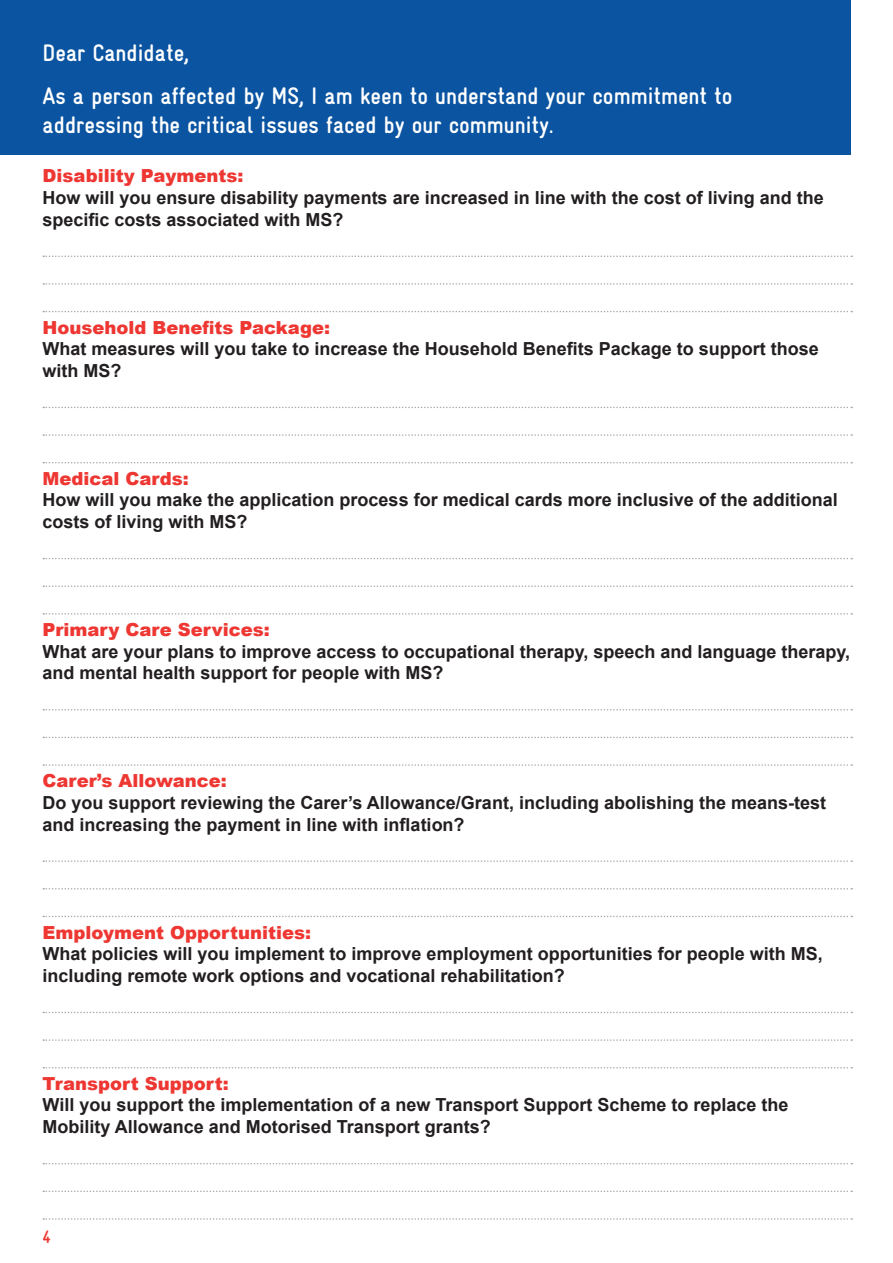
<style>
.page{position:relative;width:893px;height:1263px;background:#fff}
.page>*{position:absolute;margin:0;border:0;box-sizing:border-box;transform-origin:0 0}
.t1{font:700 24px/43.5px "Gravur Condensed";color:#fff}
.t2{font:700 18px/21.6px "Arial";color:#231f20}
.t3{font:900 18px "Arial";color:#ee3732}
.t4{font:700 18px "Gravur Condensed";color:#ee3732}
</style>
<div class="page">
<div style="left:0;top:0;width:850px;height:154px;background:#0a54a1"></div>
<svg style="left:43px;top:256px;width:809px;height:1px"></svg>
<svg style="left:43px;top:283px;width:809px;height:2px"></svg>
<svg style="left:43px;top:311px;width:809px;height:1px"></svg>
<svg style="left:43px;top:407px;width:809px;height:1px"></svg>
<svg style="left:43px;top:434px;width:809px;height:2px"></svg>
<svg style="left:43px;top:462px;width:809px;height:1px"></svg>
<svg style="left:43px;top:558px;width:809px;height:1px"></svg>
<svg style="left:43px;top:585px;width:809px;height:2px"></svg>
<svg style="left:43px;top:613px;width:809px;height:2px"></svg>
<svg style="left:43px;top:709px;width:809px;height:1px"></svg>
<svg style="left:43px;top:737px;width:809px;height:1px"></svg>
<svg style="left:43px;top:764px;width:809px;height:2px"></svg>
<svg style="left:43px;top:860px;width:809px;height:2px"></svg>
<svg style="left:43px;top:888px;width:809px;height:1px"></svg>
<svg style="left:43px;top:916px;width:809px;height:1px"></svg>
<svg style="left:43px;top:1012px;width:809px;height:1px"></svg>
<svg style="left:43px;top:1039px;width:809px;height:2px"></svg>
<svg style="left:43px;top:1067px;width:809px;height:1px"></svg>
<svg style="left:43px;top:1163px;width:809px;height:1px"></svg>
<svg style="left:43px;top:1190px;width:809px;height:2px"></svg>
<svg style="left:43px;top:1218px;width:809px;height:2px"></svg>
<h1 class="t1" style="left:43px;top:31px;width:691px">Dear Candidate,<br>As a person affected by MS, I am keen to understand your commitment to</h1>
<h1 class="t1" style="left:43px;top:103px;width:512px">addressing the critical issues faced by our community.</h1>
<p class="t3" style="left:43px;top:163px;width:202px">Disability Payments:</p>
<p class="t2" style="left:43px;top:188px;width:783px">How will you ensure disability payments are increased in line with the cost of living and the specific costs associated with MS?</p>
<p class="t3" style="left:43px;top:314px;width:289px">Household Benefits Package:</p>
<p class="t2" style="left:43px;top:339px;width:778px">What measures will you take to increase the Household Benefits Package to support those with MS?</p>
<p class="t3" style="left:43px;top:465px;width:148px">Medical Cards:</p>
<p class="t2" style="left:43px;top:490px;width:797px">How will you make the application process for medical cards more inclusive of the additional costs of living with MS?</p>
<p class="t3" style="left:43px;top:617px;width:229px">Primary Care Services:</p>
<p class="t2" style="left:43px;top:641px;width:809px">What are your plans to improve access to occupational therapy, speech and language therapy, and mental health support for people with MS?</p>
<p class="t3" style="left:43px;top:768px;width:186px">Carer’s Allowance:</p>
<p class="t2" style="left:43px;top:792px;width:785px">Do you support reviewing the Carer’s Allowance/Grant, including abolishing the means-test and increasing the payment in line with inflation?</p>
<p class="t3" style="left:43px;top:919px;width:270px">Employment Opportunities:</p>
<p class="t2" style="left:43px;top:944px;width:782px">What policies will you implement to improve employment opportunities for people with MS, including remote work options and vocational rehabilitation?</p>
<p class="t3" style="left:43px;top:1070px;width:188px">Transport Support:</p>
<p class="t2" style="left:43px;top:1095px;width:747px">Will you support the implementation of a new Transport Support Scheme to replace the<br>Mobility Allowance and Motorised Transport grants?</p>
<p class="t4" style="left:43px;top:1227px;width:10px">4</p>
</div>
